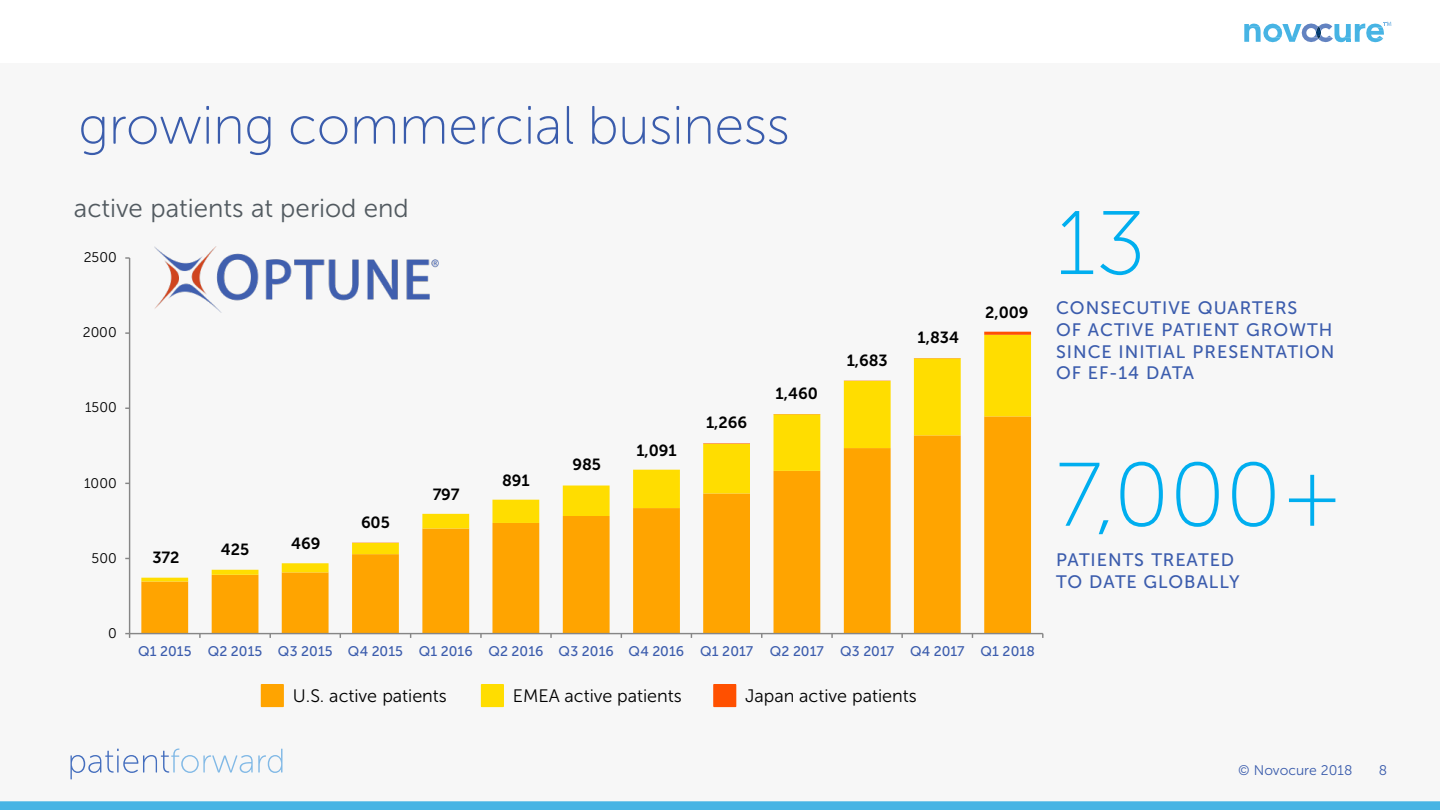
<style>
.page{position:relative;width:1440px;height:810px;background:#fff}
.page>*{position:absolute;margin:0;border:0;box-sizing:border-box;transform-origin:0 0}
.t1{font:90px "Museo Sans 100";color:#00aeef}
.t2{font:54px "Museo Sans Rounded 100";color:#3a5cac}
.t3{font:26px "Museo Sans 300";color:#525a60}
.t4{font:18px/21.6px "Museo Sans 500";letter-spacing:.05em;color:#3b5cad}
.t5{font:18px "Museo Sans 300";color:#000}
.t6{font:16px "Museo Sans 700";letter-spacing:-.005em;color:#000}
.t7{font:14px "Museo Sans 500";letter-spacing:.01em;color:#3b5cad}
.t8{font:14px "Museo Sans 300";color:#000}
.t9{font:14px "Museo Sans 300";color:#3a5cac}
</style>
<div class="page">
<div style="left:0;top:63px;width:1440px;height:742px;background:#f7f7f7"></div>
<div style="left:0;top:801px;width:1440px;height:9px;background:#47b4e4"></div>
<svg style="left:1244px;top:22px;width:147px;height:20px"></svg>
<svg style="left:71px;top:749px;width:211px;height:30px"></svg>
<svg style="left:141px;top:582px;width:890px;height:51px;fill:#ffa400"></svg>
<svg style="left:141px;top:335px;width:890px;height:247px"></svg>
<hr style="left:352px;top:543px;width:47px;height:1px;background:#ff5000">
<hr style="left:703px;top:443px;width:47px;height:1px;background:#ff5000">
<hr style="left:774px;top:414px;width:46px;height:1px;background:#ff5000">
<hr style="left:844px;top:381px;width:47px;height:1px;background:#ff5000">
<hr style="left:914px;top:358px;width:47px;height:1px;background:#ff5000">
<hr style="left:984px;top:332px;width:47px;height:3px;background:#ff5000">
<hr style="left:129px;top:258px;width:1px;height:376px;background:#868686">
<hr style="left:130px;top:633px;width:913px;height:1px;background:#868686">
<svg style="left:125px;top:633px;width:5px;height:5px"></svg>
<div style="left:261px;top:684px;width:23px;height:23px;background:#ffa400"></div>
<div style="left:482px;top:685px;width:21px;height:21px;background:#fd0"></div>
<div style="left:481px;top:684px;width:23px;height:23px;border:2px solid #fd0"></div>
<img style="left:154px;top:246px;width:285px;height:67px">
<div style="left:713px;top:684px;width:23px;height:23px;background:#ff5000"></div>
<p class="t2" style="left:78px;top:97px;width:713px">growing commercial business</p>
<p class="t3" style="left:74px;top:194px;width:336px">active patients at period end</p>
<p class="t8" style="left:84px;top:250px;width:35px">2500</p>
<p class="t8" style="left:83px;top:325px;width:36px">2000</p>
<p class="t8" style="left:85px;top:400px;width:33px">1500</p>
<p class="t8" style="left:84px;top:475px;width:34px">1000</p>
<p class="t8" style="left:92px;top:550px;width:27px">500</p>
<p class="t6" style="left:152px;top:549px;width:29px">372</p>
<p class="t6" style="left:221px;top:540px;width:30px">425</p>
<p class="t6" style="left:291px;top:534px;width:31px">469</p>
<p class="t6" style="left:361px;top:513px;width:30px">605</p>
<p class="t6" style="left:433px;top:485px;width:28px">797</p>
<p class="t6" style="left:502px;top:471px;width:29px">891</p>
<p class="t6" style="left:572px;top:456px;width:30px">985</p>
<p class="t6" style="left:636px;top:441px;width:42px">1,091</p>
<p class="t6" style="left:706px;top:414px;width:43px">1,266</p>
<p class="t6" style="left:776px;top:384px;width:44px">1,460</p>
<p class="t6" style="left:847px;top:351px;width:43px">1,683</p>
<p class="t6" style="left:918px;top:329px;width:43px">1,834</p>
<p class="t6" style="left:985px;top:303px;width:45px">2,009</p>
<p class="t8" style="left:108px;top:625px;width:10px">0</p>
<p class="t7" style="left:138px;top:643px;width:55px">Q1 2015</p>
<p class="t7" style="left:208px;top:643px;width:56px">Q2 2015</p>
<p class="t7" style="left:278px;top:643px;width:56px">Q3 2015</p>
<p class="t7" style="left:348px;top:643px;width:57px">Q4 2015</p>
<p class="t7" style="left:419px;top:643px;width:56px">Q1 2016</p>
<p class="t7" style="left:488px;top:643px;width:57px">Q2 2016</p>
<p class="t7" style="left:559px;top:643px;width:57px">Q3 2016</p>
<p class="t7" style="left:629px;top:643px;width:57px">Q4 2016</p>
<p class="t7" style="left:700px;top:643px;width:55px">Q1 2017</p>
<p class="t7" style="left:770px;top:643px;width:56px">Q2 2017</p>
<p class="t7" style="left:840px;top:643px;width:56px">Q3 2017</p>
<p class="t7" style="left:910px;top:643px;width:56px">Q4 2017</p>
<p class="t7" style="left:981px;top:643px;width:56px">Q1 2018</p>
<p class="t5" style="left:293px;top:686px;width:155px">U.S. active patients</p>
<p class="t5" style="left:513px;top:686px;width:170px">EMEA active patients</p>
<p class="t5" style="left:745px;top:686px;width:173px">Japan active patients</p>
<p class="t1" style="left:1056px;top:195px;width:91px">13</p>
<p class="t4" style="left:1056px;top:297px;width:243px">CONSECUTIVE QUARTERS</p>
<p class="t4" style="left:1056px;top:319px;width:278px">OF ACTIVE PATIENT GROWTH</p>
<p class="t4" style="left:1056px;top:341px;width:280px">SINCE INITIAL PRESENTATION</p>
<p class="t4" style="left:1056px;top:362px;width:140px">OF EF-14 DATA</p>
<p class="t1" style="left:1056px;top:447px;width:288px">7,000+</p>
<p class="t4" style="left:1056px;top:549px;width:185px">PATIENTS TREATED<br>TO DATE GLOBALLY</p>
<p class="t9" style="left:1238px;top:762px;width:116px">© Novocure 2018</p>
<p class="t9" style="left:1379px;top:762px;width:10px">8</p>
</div>
